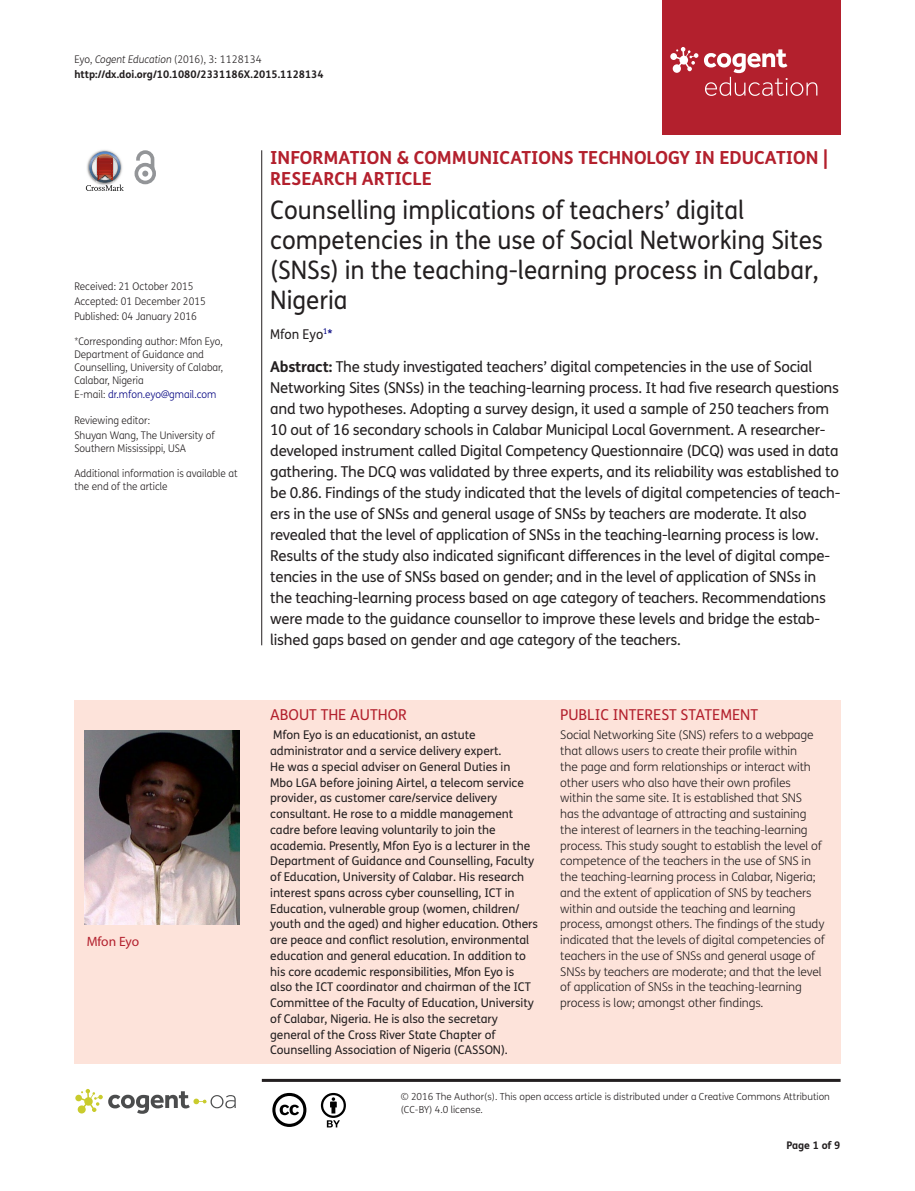
<style>
.page{position:relative;width:915px;height:1191px;background:#fff}
.page>*{position:absolute;margin:0;border:0;box-sizing:border-box;transform-origin:0 0}
.t1{font:25.5px/30px "FS Me Pro";color:#231f20;scale:.95 1}
.t2{font:700 18px/21px "FS Me Pro";color:#b3202d}
.t3{font:15px/21px "FS Me Pro";letter-spacing:-.015em;color:#231f20}
.t4{font:15px "FS Me Pro";color:#b3202d}
.t5{font:13.5px "FS Me Pro";color:#231f20;scale:.95 1}
.t6{font:13.5px "Myriad Pro";letter-spacing:-.005em;color:#b3202d}
.t7{font:12px/15.8px "FS Me Pro";letter-spacing:-.005em;color:#231f20}
.t8{font:300 12px/15.8px "FS Me Pro";letter-spacing:-.01em;color:#231f20}
.t9{font:300 10.5px/12.8px "FS Me Pro";color:#231f20;scale:.95 1}
.t10{font:700 10.5px/15px "FS Me Pro";color:#231f20}
.t11{font:300 10.5px "FS Me Pro";color:#000080;scale:.95 1}
.t12{font:300 9.75px/12.8px "FS Me Pro";color:#231f20}
.s1{font-weight:300}
.s2{font-weight:300;font-style:italic}
.s3{color:#231f20}
.s4{color:#000080}
.s5{font-weight:700}
</style>
<div class="page">
<div style="left:661px;top:0;width:179px;height:134px;background:#b3202d"></div>
<svg style="left:670px;top:47px;width:147px;height:49px"></svg>
<div style="left:74px;top:700px;width:766px;height:363px;background:#fde3da"></div>
<svg style="left:86px;top:151px;width:38px;height:40px"></svg>
<svg style="left:134px;top:150px;width:22px;height:34px"></svg>
<hr style="left:261px;top:150px;width:1px;height:495px;background:#231f20">
<hr style="left:262px;top:1078px;width:578px;height:3px;background:#231f20">
<svg style="left:75px;top:1089px;width:161px;height:24px"></svg>
<svg style="left:272px;top:1093px;width:34px;height:34px"></svg>
<svg style="left:321px;top:1093px;width:25px;height:34px"></svg>
<img style="left:84px;top:731px;width:156px;height:193px">
<p class="t10" style="left:74px;top:51px;width:251px"><span class="s1">Eyo,</span> <span class="s2">Cogent Education</span> <span class="s1">(2016), 3: 1128134 </span>http://dx.doi.org/10.1080/2331186X.2015.1128134</p>
<p class="t9" style="left:74px;top:279px;width:140px;line-height:14.9px">Received: 21 October 2015<br>Accepted: 01 December 2015<br>Published: 04 January 2016</p>
<p class="t9" style="left:74px;top:335px;width:158px">*Corresponding author: Mfon Eyo,<br>Department of Guidance and<br>Counselling, University of Calabar,<br>Calabar, Nigeria</p>
<p class="t11" style="left:74px;top:387px;width:151px"><span class="s3">E-mail:</span> dr.mfon.eyo@gmail.com</p>
<p class="t9" style="left:74px;top:412px;width:149px;line-height:14.9px">Reviewing editor:<br>Shuyan Wang, The University of</p>
<p class="t9" style="left:74px;top:441px;width:119px">Southern Mississippi, USA</p>
<p class="t9" style="left:74px;top:467px;width:173px">Additional information is available at the end of the article</p>
<p class="t6" style="left:87px;top:933px;width:54px">Mfon Eyo</p>
<p class="t2" style="left:270px;top:146px;width:559px">INFORMATION &amp; COMMUNICATIONS TECHNOLOGY IN EDUCATION |<br>RESEARCH ARTICLE</p>
<h1 class="t1" style="left:270px;top:195px;width:583px">Counselling implications of teachers’ digital competencies in the use of Social Networking Sites (SNSs) in the teaching-learning process in Calabar, Nigeria</h1>
<p class="t5" style="left:270px;top:324px;width:67px">Mfon Eyo<sup>1</sup><span class="s4">*</span></p>
<p class="t3" style="left:270px;top:356px;width:571px"><span class="s5">Abstract:</span> The study investigated teachers’ digital competencies in the use of Social Networking Sites (SNSs) in the teaching-learning process. It had five research questions and two hypotheses. Adopting a survey design, it used a sample of 250 teachers from 10 out of 16 secondary schools in Calabar Municipal Local Government. A researcher&shy;developed instrument called Digital Competency Questionnaire (DCQ) was used in data gathering. The DCQ was validated by three experts, and its reliability was established to be 0.86. Findings of the study indicated that the levels of digital competencies of teach&shy;ers in the use of SNSs and general usage of SNSs by teachers are moderate. It also revealed that the level of application of SNSs in the teaching-learning process is low.<br>Results of the study also indicated significant differences in the level of digital compe&shy;tencies in the use of SNSs based on gender; and in the level of application of SNSs in the teaching-learning process based on age category of teachers. Recommendations were made to the guidance counsellor to improve these levels and bridge the estab&shy;lished gaps based on gender and age category of the teachers.</p>
<p class="t4" style="left:270px;top:704px;width:138px">ABOUT THE AUTHOR</p>
<p class="t7" style="left:270px;top:727px;width:269px">Mfon Eyo is an educationist, an astute administrator and a service delivery expert.<br>He was a special adviser on General Duties in<br>Mbo LGA before joining Airtel, a telecom service provider, as customer care/service delivery consultant. He rose to a middle management cadre before leaving voluntarily to join the academia. Presently, Mfon Eyo is a lecturer in the Department of Guidance and Counselling, Faculty of Education, University of Calabar. His research interest spans across cyber counselling, ICT in Education, vulnerable group (women, children/ youth and the aged) and higher education. Others are peace and conflict resolution, environmental education and general education. In addition to his core academic responsibilities, Mfon Eyo is also the ICT coordinator and chairman of the ICT Committee of the Faculty of Education, University of Calabar, Nigeria. He is also the secretary general of the Cross River State Chapter of Counselling Association of Nigeria (CASSON).</p>
<p class="t4" style="left:560px;top:704px;width:199px">PUBLIC INTEREST STATEMENT</p>
<p class="t8" style="left:560px;top:727px;width:266px">Social Networking Site (SNS) refers to a webpage that allows users to create their profile within<br>the page and form relationships or interact with other users who also have their own profiles within the same site. It is established that SNS<br>has the advantage of attracting and sustaining the interest of learners in the teaching-learning process. This study sought to establish the level of competence of the teachers in the use of SNS in the teaching-learning process in Calabar, Nigeria; and the extent of application of SNS by teachers within and outside the teaching and learning process, amongst others. The findings of the study indicated that the levels of digital competencies of teachers in the use of SNSs and general usage of SNSs by teachers are moderate; and that the level of application of SNSs in the teaching-learning process is low; amongst other findings.</p>
<p class="t12" style="left:400px;top:1090px;width:430px">© 2016 The Author(s). This open access article is distributed under a Creative Commons Attribution (CC-BY) 4.0 license.</p>
<p class="t10" style="left:786px;top:1137px;width:56px">Page 1 of 9</p>
</div>
